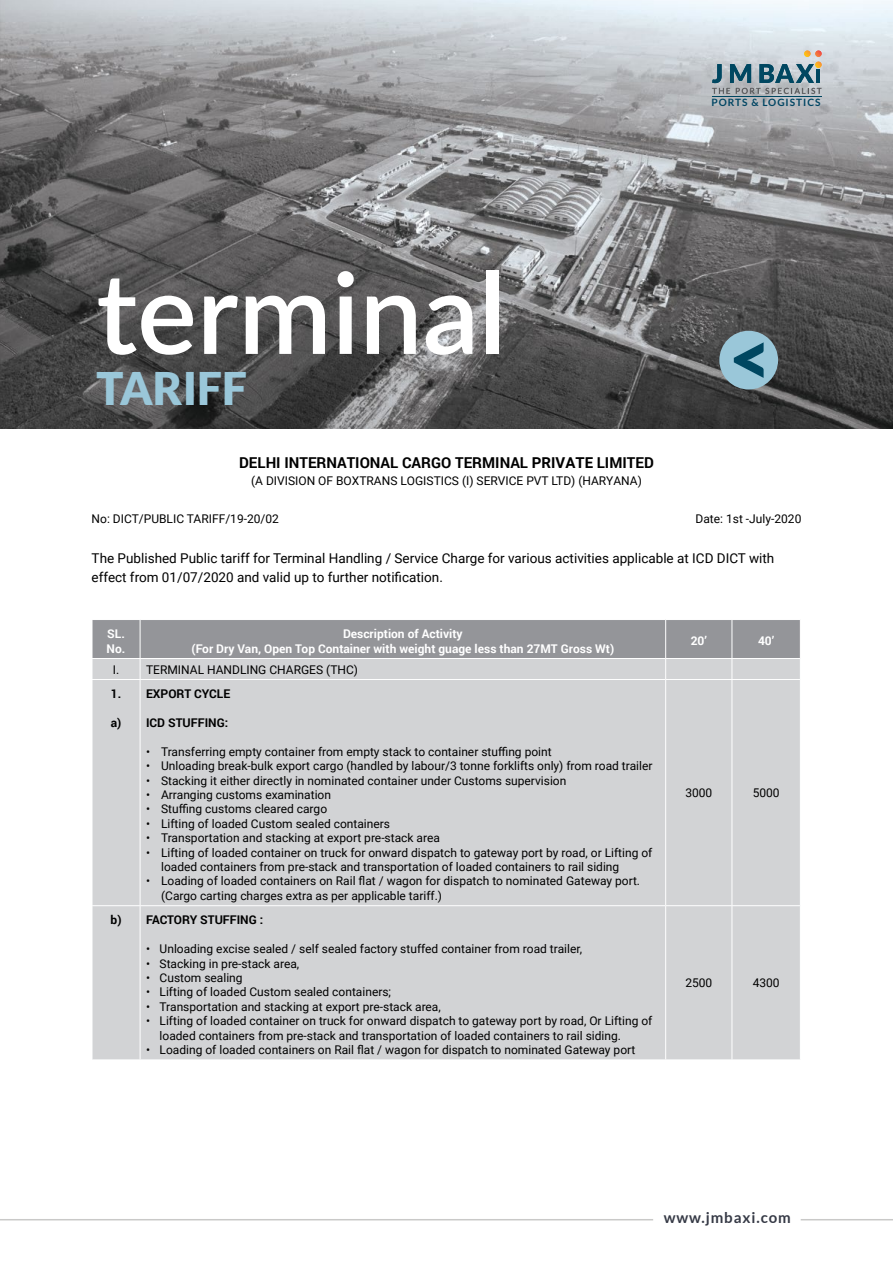
<style>
.page{position:relative;width:893px;height:1263px;background:#fff}
.page>*{position:absolute;margin:0;border:0;box-sizing:border-box;transform-origin:0 0}
.t1{font:600 112.5px "Lato";color:#fff}
.t2{font:900 45px "Lato";color:#9ac7d9}
.t3{font:700 15px "Roboto";color:#000}
.t4{font:700 15px "Lato";letter-spacing:.06em;color:#363a46}
.t5{font:13.5px/19.2px "Roboto";color:#000}
.t6{font:12px/14.4px "Roboto";color:#000}
.t7{font:700 12px/14.4px "Roboto";color:#fff}
.t8{font:700 12px "Roboto";color:#000}
.t9{font:700 10.05px "Lato";letter-spacing:.095em;color:#004563}
.t10{font:8.1px "Lato";letter-spacing:.18em;color:#58595b}
</style>
<div class="page">
<img style="left:0;top:0;width:893px;height:428px">
<div style="left:93px;top:680px;width:707px;height:379px;background:#d2d3d5"></div>
<svg style="left:92px;top:619px;width:708px;height:60px;background:#acadb0"></svg>
<hr style="left:140px;top:680px;width:1px;height:225px;background:#fff">
<hr style="left:665px;top:680px;width:1px;height:225px;background:#fff">
<hr style="left:732px;top:680px;width:1px;height:225px;background:#fff">
<hr style="left:92px;top:905px;width:48px;height:1px;background:#fff">
<hr style="left:140px;top:905px;width:526px;height:1px;background:#fff">
<hr style="left:140px;top:906px;width:1px;height:153px;background:#fff">
<hr style="left:666px;top:905px;width:66px;height:1px;background:#fff">
<hr style="left:665px;top:906px;width:1px;height:153px;background:#fff">
<hr style="left:732px;top:905px;width:69px;height:1px;background:#fff">
<hr style="left:732px;top:906px;width:1px;height:153px;background:#fff">
<div style="left:719px;top:331px;width:59px;height:58px;background:#9ac7d9;border-radius:50%"></div>
<svg style="left:734px;top:342px;width:30px;height:36px"></svg>
<hr style="left:712px;top:96px;width:110px;height:1px;background:#004761">
<svg style="left:712px;top:51px;width:110px;height:43px;background:#9cabb2"></svg>
<hr style="left:816px;top:70px;width:4px;height:13px;background:#004761">
<hr style="left:0;top:1219px;width:653px;height:1px;background:#c9c9c8">
<hr style="left:801px;top:1219px;width:92px;height:1px;background:#c9c9c8">
<h1 class="t1" style="left:96px;top:231px;width:411px">terminal</h1>
<h2 class="t2" style="left:96px;top:362px;width:152px">TARIFF</h2>
<p class="t10" style="left:712px;top:86px;width:111px">THE PORT SPECIALIST</p>
<p class="t9" style="left:711px;top:96px;width:111px">PORTS &amp; LOGISTICS</p>
<p class="t3" style="left:239px;top:452px;width:416px">DELHI INTERNATIONAL CARGO TERMINAL PRIVATE LIMITED</p>
<p class="t6" style="left:251px;top:473px;width:392px">(A DIVISION OF BOXTRANS LOGISTICS (I) SERVICE PVT LTD) (HARYANA)</p>
<p class="t6" style="left:92px;top:511px;width:189px">No: DICT/PUBLIC TARIFF/19-20/02</p>
<p class="t6" style="left:696px;top:511px;width:107px">Date: 1st -July-2020</p>
<p class="t5" style="left:92px;top:548px;width:684px">The Published Public tariff for Terminal Handling / Service Charge for various activities applicable at ICD DICT with effect from 01/07/2020 and valid up to further notification.</p>
<p class="t7" style="left:107px;top:626px;width:20px">SL.<br>No.</p>
<p class="t7" style="left:191px;top:626px;width:424px;text-align:center">Description of Activity<br>(For Dry Van, Open Top Container with weight guage less than 27MT Gross Wt)</p>
<p class="t7" style="left:691px;top:633px;width:18px">20’</p>
<p class="t7" style="left:758px;top:633px;width:18px">40’</p>
<p class="t6" style="left:113px;top:662px;width:247px">I. TERMINAL HANDLING CHARGES (THC)</p>
<p class="t8" style="left:111px;top:685px;width:12px">1.</p>
<p class="t8" style="left:111px;top:714px;width:12px">a)</p>
<p class="t8" style="left:146px;top:685px;width:86px">EXPORT CYCLE</p>
<p class="t8" style="left:146px;top:714px;width:84px">ICD STUFFING:</p>
<p class="t6" style="left:146px;top:744px;width:407px">• Transferring empty container from empty stack to container stuffing point</p>
<p class="t6" style="left:146px;top:758px;width:508px">• Unloading break-bulk export cargo (handled by labour/3 tonne forklifts only) from road trailer</p>
<p class="t6" style="left:146px;top:772px;width:422px">• Stacking it either directly in nominated container under Customs supervision</p>
<p class="t6" style="left:146px;top:787px;width:186px">• Arranging customs examination</p>
<p class="t6" style="left:146px;top:801px;width:183px">• Stuffing customs cleared cargo</p>
<p class="t6" style="left:146px;top:816px;width:246px">• Lifting of loaded Custom sealed containers</p>
<p class="t6" style="left:146px;top:830px;width:295px">• Transportation and stacking at export pre-stack area</p>
<p class="t6" style="left:161px;top:844px;width:493px;text-indent:-15px">• Lifting of loaded container on truck for onward dispatch to gateway port by road, or Lifting of loaded containers from pre-stack and transportation of loaded containers to rail siding</p>
<p class="t6" style="left:161px;top:873px;width:480px;text-indent:-15px">• Loading of loaded containers on Rail flat / wagon for dispatch to nominated Gateway port. (Cargo carting charges extra as per applicable tariff.)</p>
<p class="t6" style="left:685px;top:785px;width:28px">3000</p>
<p class="t6" style="left:753px;top:785px;width:28px">5000</p>
<p class="t8" style="left:111px;top:911px;width:154px">b) FACTORY STUFFING :</p>
<p class="t6" style="left:146px;top:941px;width:437px">• Unloading excise sealed / self sealed factory stuffed container from road trailer,</p>
<p class="t6" style="left:146px;top:955px;width:155px">• Stacking in pre-stack area,</p>
<p class="t6" style="left:146px;top:970px;width:98px">• Custom sealing</p>
<p class="t6" style="left:146px;top:984px;width:247px">• Lifting of loaded Custom sealed containers;</p>
<p class="t6" style="left:146px;top:999px;width:296px">• Transportation and stacking at export pre-stack area,</p>
<p class="t6" style="left:160px;top:1013px;width:494px;text-indent:-13px">• Lifting of loaded container on truck for onward dispatch to gateway port by road, Or Lifting of loaded containers from pre-stack and transportation of loaded containers to rail siding.</p>
<p class="t6" style="left:146px;top:1042px;width:491px">• Loading of loaded containers on Rail flat / wagon for dispatch to nominated Gateway port</p>
<p class="t6" style="left:685px;top:975px;width:28px">2500</p>
<p class="t6" style="left:753px;top:975px;width:28px">4300</p>
<p class="t4" style="left:664px;top:1209px;width:129px">www.jmbaxi.com</p>
</div>
